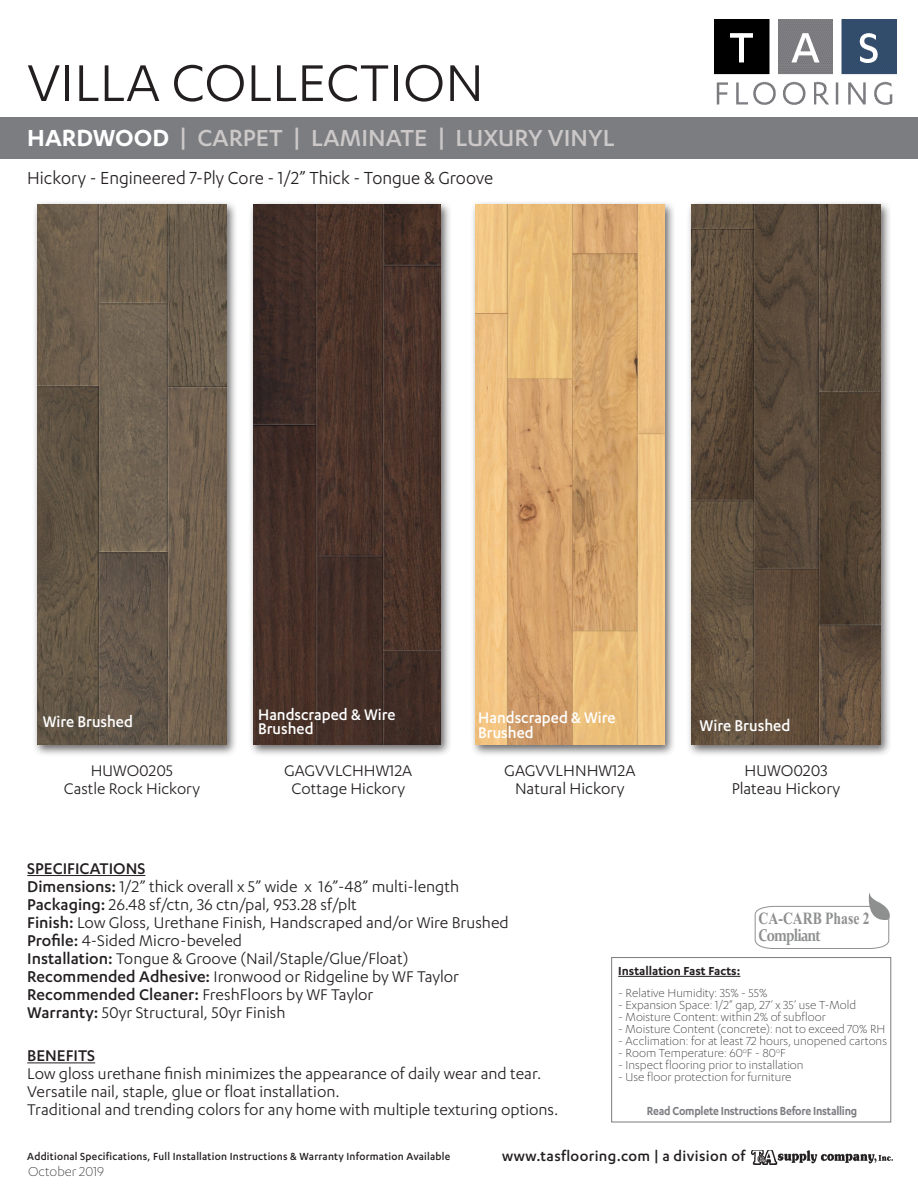
<style>
.page{position:relative;width:918px;height:1188px;background:#fff}
.page>*{position:absolute;margin:0;border:0;box-sizing:border-box;transform-origin:0 0}
.t1{font:60px "Karbon";color:#231f20}
.t2{font:500 27px "Karbon";color:#ccc8c8}
.t3{font:20.25px "Karbon";color:#231f20;scale:.95 1}
.t4{font:18px/18px "Karbon";color:#231f20}
.t5{font:500 18px "Karbon";color:#231f20}
.t6{font:500 18px "Karbon";color:#fff;scale:.95 1}
.t7{font:500 17.85px/14.9px "Karbon";color:#fff;scale:.95 1}
.t8{font:17.85px/17.9px "Karbon";color:#231f20;text-align:center}
.t9{font:700 17.1px/17.1px "Times New Roman";color:#8e8f8f;scale:.8 1}
.t10{font:500 16.5px "Karbon";letter-spacing:.02em;color:#231f20}
.t11{font:300 15px "Karbon";color:#231f20}
.t12{font:300 13.5px "Karbon";color:#231f20}
.t13{font:600 13.5px "Karbon";letter-spacing:-.02em;color:#7c7d81;scale:.9 1}
.t14{font:600 13.5px "Karbon";color:#231f20}
.t15{font:500 12px "Karbon";letter-spacing:.02em;color:#231f20;scale:.96 1}
.s1{font-weight:600;color:#fff}
.s2{font-weight:500}
.s3{font-family:"Constantia"}
</style>
<div class="page">
<img style="left:714px;top:20px;width:182px;height:85px">
<div style="left:0;top:117px;width:918px;height:42px;background:#7c7d81"></div>
<img style="left:752px;top:1150px;width:140px;height:15px">
<div style="left:611px;top:957px;width:280px;height:165px;border:1px solid #7c7d81"></div>
<hr style="left:618px;top:976px;width:122px;height:1px;background:#231f20">
<hr style="left:27px;top:875px;width:118px;height:1px;background:#231f20">
<hr style="left:27px;top:1062px;width:68px;height:1px;background:#231f20">
<svg style="left:755px;top:893px;width:135px;height:56px"></svg>
<div style="left:32px;top:201px;width:205px;height:556px;background:#231f20;opacity:.68"></div>
<img style="left:37px;top:204px;width:189px;height:540px">
<div style="left:249px;top:201px;width:203px;height:556px;background:#231f20;opacity:.68"></div>
<img style="left:254px;top:204px;width:187px;height:540px">
<div style="left:470px;top:201px;width:206px;height:556px;background:#231f20;opacity:.68"></div>
<img style="left:475px;top:204px;width:189px;height:540px">
<div style="left:686px;top:201px;width:206px;height:556px;background:#231f20;opacity:.68"></div>
<img style="left:692px;top:204px;width:189px;height:540px">
<p class="t1" style="left:27px;top:50px;width:458px">VILLA COLLECTION</p>
<p class="t2" style="left:27px;top:123px;width:589px"><span class="s1">HARDWOOD</span> | CARPET | LAMINATE | LUXURY VINYL</p>
<p class="t3" style="left:27px;top:167px;width:492px">Hickory - Engineered 7-Ply Core - 1/2” Thick - Tongue &amp; Groove</p>
<p class="t7" style="left:43px;top:714px;width:96px">Wire Brushed</p>
<p class="t7" style="left:258px;top:706px;width:146px">Handscraped &amp; Wire<br>Brushed</p>
<p class="t7" style="left:478px;top:709px;width:146px">Handscraped &amp; Wire<br>Brushed</p>
<p class="t6" style="left:699px;top:715px;width:97px">Wire Brushed</p>
<p class="t8" style="left:64px;top:761px;width:138px">HUWO0205<br>Castle Rock Hickory</p>
<p class="t8" style="left:284px;top:761px;width:130px">GAGVVLCHHW12A<br>Cottage Hickory</p>
<p class="t4" style="left:504px;top:761px;width:133px;text-align:center">GAGVVLHNHW12A<br>Natural Hickory</p>
<p class="t4" style="left:732px;top:761px;width:110px;text-align:center">HUWO0203<br>Plateau Hickory</p>
<p class="t5" style="left:27px;top:858px;width:120px">SPECIFICATIONS</p>
<p class="t4" style="left:27px;top:877px;width:433px"><span class="s2">Dimensions:</span> 1/2” thick overall x 5” wide x 16”-48” multi-length</p>
<p class="t4" style="left:27px;top:895px;width:483px"><span class="s2">Packaging:</span> 26.48 sf/ctn, 36 ctn/pal, 953.28 sf/plt<br><span class="s2">Finish:</span> Low Gloss, Urethane Finish, Handscraped and/or Wire Brushed</p>
<p class="t4" style="left:27px;top:931px;width:216px"><span class="s2">Profile:</span> 4-Sided Micro-beveled</p>
<p class="t4" style="left:27px;top:949px;width:434px"><span class="s2">Installation:</span> Tongue &amp; Groove (Nail/Staple/Glue/Float)<br><span class="s2">Recommended Adhesive:</span> Ironwood or Ridgeline by WF Taylor<br><span class="s2">Recommended Cleaner:</span> FreshFloors by WF Taylor</p>
<p class="t4" style="left:27px;top:1003px;width:260px"><span class="s2">Warranty:</span> 50yr Structural, 50yr Finish</p>
<p class="t5" style="left:27px;top:1046px;width:69px">BENEFITS</p>
<p class="t4" style="left:27px;top:1064px;width:533px">Low gloss urethane finish minimizes the appearance of daily wear and tear.<br>Versatile nail, staple, glue or float installation.<br>Traditional and trending colors for any home with multiple texturing options.</p>
<p class="t9" style="left:759px;top:909px;width:140px">CA-CARB Phase 2<br><span class="s3">Compliant</span></p>
<p class="t14" style="left:618px;top:963px;width:124px">Installation Fast Facts:</p>
<p class="t12" style="left:618px;top:986px;width:151px">- Relative Humidity: 35% - 55%</p>
<p class="t12" style="left:618px;top:998px;width:239px">- Expansion Space: 1/2” gap, 27’ x 35’ use T-Mold</p>
<p class="t12" style="left:618px;top:1010px;width:209px">- Moisture Content: within 2% of subfloor</p>
<p class="t12" style="left:618px;top:1022px;width:269px">- Moisture Content (concrete): not to exceed 70% RH</p>
<p class="t12" style="left:618px;top:1034px;width:270px">- Acclimation: for at least 72 hours, unopened cartons</p>
<p class="t12" style="left:618px;top:1046px;width:169px">- Room Temperature: 60<sup>o</sup>F - 80<sup>o</sup>F</p>
<p class="t12" style="left:618px;top:1058px;width:187px">- Inspect flooring prior to installation</p>
<p class="t12" style="left:618px;top:1070px;width:175px">- Use floor protection for furniture</p>
<p class="t13" style="left:647px;top:1104px;width:235px">Read Complete Instructions Before Installing</p>
<p class="t15" style="left:27px;top:1149px;width:442px">Additional Specifications, Full Installation Instructions &amp; Warranty Information Available</p>
<p class="t10" style="left:502px;top:1147px;width:245px">www.tasflooring.com | a division of</p>
<p class="t11" style="left:28px;top:1163px;width:77px">October 2019</p>
</div>
